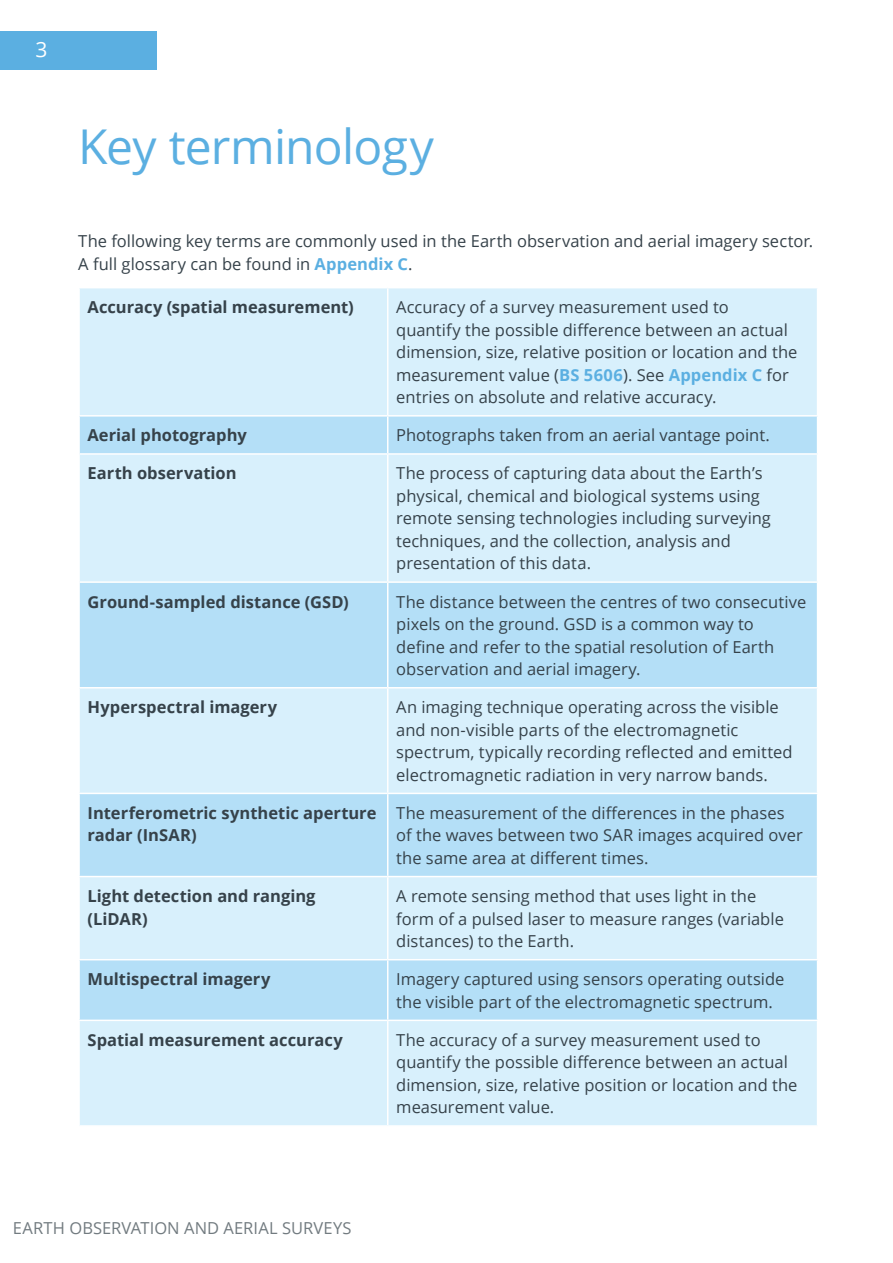
<style>
.page{position:relative;width:893px;height:1263px;background:#fff}
.page>*{position:absolute;margin:0;border:0;box-sizing:border-box;transform-origin:0 0}
.t1{font:48px "Open Sans";letter-spacing:-.015em;color:#5bafe1}
.t2{font:16.5px/22.5px "Open Sans";color:#36424a}
.t3{font:700 16.5px/22.5px "Open Sans";color:#36424a}
.t4{font:16.5px "Open Sans";letter-spacing:.01em;color:#727b80}
.t5{font:13.5px "Open Sans";color:#fff}
.s1{font-size:21px}
.s2{font-weight:700;color:#5bafe1}
</style>
<div class="page">
<div style="left:80px;top:288px;width:737px;height:837px;background:#d8f0fc"></div>
<svg style="left:80px;top:417px;width:737px;height:602px;background:#c7e8f9"></svg>
<hr style="left:387px;top:288px;width:1px;height:127px;background:#fff">
<hr style="left:78px;top:415px;width:310px;height:2px;background:#fff">
<hr style="left:388px;top:415px;width:430px;height:2px;background:#fff">
<hr style="left:387px;top:417px;width:1px;height:36px;background:#fff">
<hr style="left:78px;top:453px;width:310px;height:2px;background:#fff">
<hr style="left:388px;top:453px;width:430px;height:2px;background:#fff">
<hr style="left:387px;top:455px;width:1px;height:126px;background:#fff">
<hr style="left:78px;top:581px;width:310px;height:2px;background:#fff">
<hr style="left:388px;top:581px;width:430px;height:2px;background:#fff">
<hr style="left:387px;top:583px;width:1px;height:104px;background:#fff">
<hr style="left:78px;top:687px;width:310px;height:1px;background:#fff">
<hr style="left:388px;top:687px;width:430px;height:1px;background:#fff">
<hr style="left:387px;top:688px;width:1px;height:105px;background:#fff">
<hr style="left:78px;top:793px;width:310px;height:1px;background:#fff">
<hr style="left:388px;top:793px;width:430px;height:1px;background:#fff">
<hr style="left:387px;top:794px;width:1px;height:82px;background:#fff">
<hr style="left:78px;top:876px;width:310px;height:1px;background:#fff">
<hr style="left:388px;top:876px;width:430px;height:1px;background:#fff">
<hr style="left:387px;top:877px;width:1px;height:82px;background:#fff">
<hr style="left:78px;top:959px;width:310px;height:1px;background:#fff">
<hr style="left:388px;top:959px;width:430px;height:1px;background:#fff">
<hr style="left:387px;top:960px;width:1px;height:59px;background:#fff">
<hr style="left:78px;top:1019px;width:310px;height:2px;background:#fff">
<hr style="left:388px;top:1019px;width:430px;height:2px;background:#fff">
<hr style="left:387px;top:1021px;width:1px;height:104px;background:#fff">
<div style="left:0;top:31px;width:157px;height:39px;background:#5bafe1"></div>
<p class="t5" style="left:35px;top:42px;width:14px">I P<span class="s1">3</span></p>
<h1 class="t1" style="left:78px;top:114px;width:357px">Key terminology</h1>
<p class="t2" style="left:78px;top:230px;width:737px">The following key terms are commonly used in the Earth observation and aerial imagery sector.<br>A full glossary can be found in <span class="s2">Appendix C</span>.</p>
<p class="t3" style="left:88px;top:295px;width:268px">Accuracy (spatial measurement)</p>
<p class="t2" style="left:396px;top:295px;width:403px">Accuracy of a survey measurement used to quantify the possible difference between an actual dimension, size, relative position or location and the measurement value (<span class="s2">BS 5606</span>). See <span class="s2">Appendix C</span> for entries on absolute and relative accuracy.</p>
<p class="t3" style="left:88px;top:424px;width:161px">Aerial photography</p>
<p class="t2" style="left:396px;top:424px;width:375px">Photographs taken from an aerial vantage point.</p>
<p class="t3" style="left:88px;top:462px;width:150px">Earth observation</p>
<p class="t2" style="left:396px;top:462px;width:376px">The process of capturing data about the Earth’s physical, chemical and biological systems using remote sensing technologies including surveying techniques, and the collection, analysis and presentation of this data.</p>
<p class="t3" style="left:88px;top:590px;width:263px">Ground-sampled distance (GSD)</p>
<p class="t2" style="left:396px;top:590px;width:412px">The distance between the centres of two consecutive pixels on the ground. GSD is a common way to define and refer to the spatial resolution of Earth observation and aerial imagery.</p>
<p class="t3" style="left:88px;top:695px;width:191px">Hyperspectral imagery</p>
<p class="t2" style="left:396px;top:695px;width:398px">An imaging technique operating across the visible and non-visible parts of the electromagnetic spectrum, typically recording reflected and emitted electromagnetic radiation in very narrow bands.</p>
<p class="t3" style="left:88px;top:801px;width:290px">Interferometric synthetic aperture radar (InSAR)</p>
<p class="t2" style="left:396px;top:801px;width:408px">The measurement of the differences in the phases of the waves between two SAR images acquired over the same area at different times.</p>
<p class="t3" style="left:88px;top:884px;width:230px">Light detection and ranging (LiDAR)</p>
<p class="t2" style="left:396px;top:884px;width:389px">A remote sensing method that uses light in the form of a pulsed laser to measure ranges (variable distances) to the Earth.</p>
<p class="t3" style="left:88px;top:967px;width:184px">Multispectral imagery</p>
<p class="t2" style="left:396px;top:967px;width:390px">Imagery captured using sensors operating outside the visible part of the electromagnetic spectrum.</p>
<p class="t3" style="left:88px;top:1028px;width:257px">Spatial measurement accuracy</p>
<p class="t2" style="left:396px;top:1028px;width:403px">The accuracy of a survey measurement used to quantify the possible difference between an actual dimension, size, relative position or location and the measurement value.</p>
<p class="t4" style="left:13px;top:1217px;width:340px">EARTH OBSERVATION AND AERIAL SURVEYS</p>
</div>
